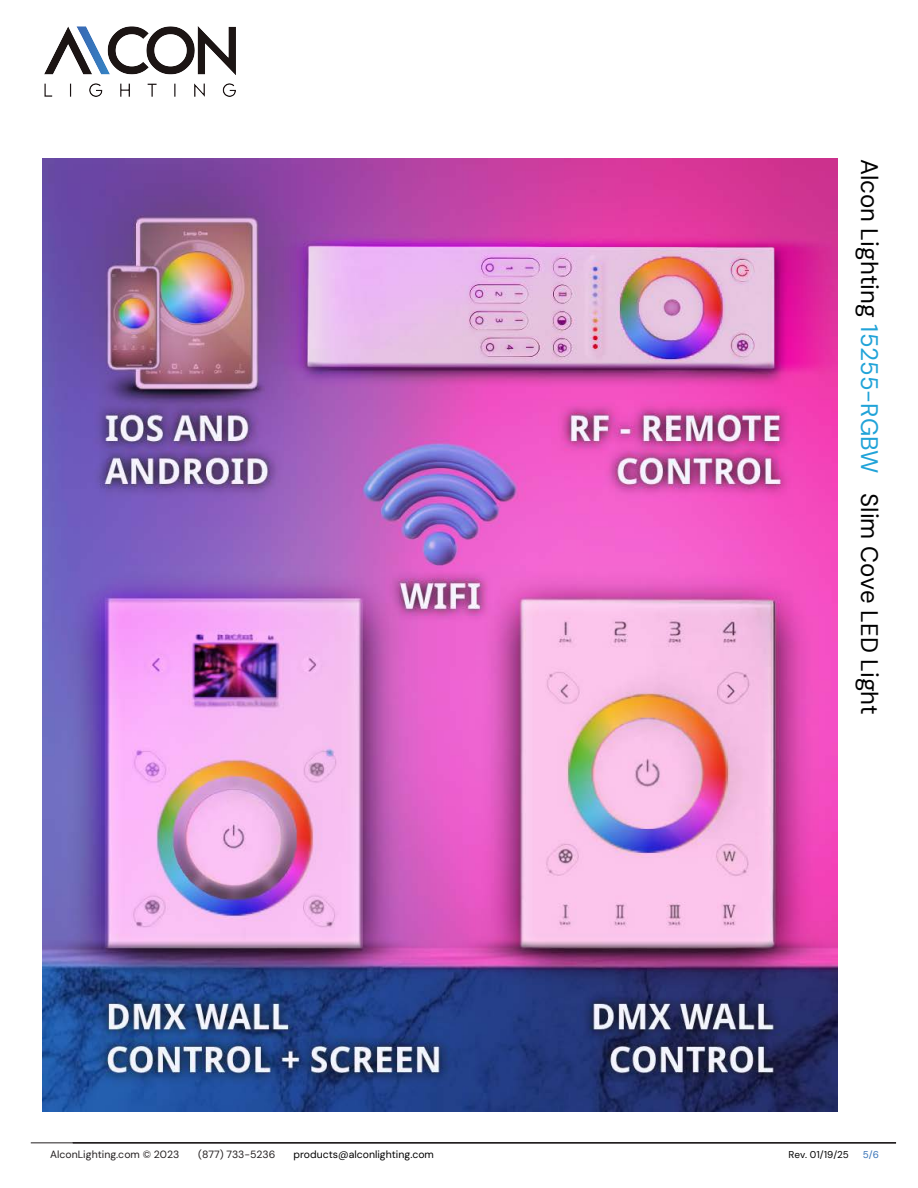
<style>
.page{position:relative;width:918px;height:1188px;background:#fff}
.page>*{position:absolute;margin:0;border:0;box-sizing:border-box;transform-origin:0 0}
.t1{font:24px "DM Sans 9 pt";color:#000}
.t2{font:10.5px "DM Sans 9 pt";color:#231f20}
.t3{font:10.5px "DM Sans 9 pt";color:#000}
.t4{font:9.9px "DM Sans 9 pt";color:#000}
.t5{font:9.9px "DM Sans 9 pt";color:#3470b6}
.s1{color:#21a3d8}
.s2{color:#fff}
</style>
<div class="page">
<img style="left:45px;top:26px;width:191px;height:71px">
<hr style="left:31px;top:1143px;width:865px;height:1px;background:#231f20">
<img style="left:43px;top:158px;width:795px;height:954px">
<p class="t1" style="left:884px;top:159px;width:558px;rotate:90deg">Alcon Lighting <span class="s1">15255-RGBW</span> Slim Cove LED Light</p>
<p class="t2" style="left:50px;top:1148px;width:131px">AlconLighting.com © 2023</p>
<p class="t2" style="left:198px;top:1148px;width:79px"><span class="s2">(</span> 877) 733-5236</p>
<p class="t3" style="left:294px;top:1148px;width:142px">products@alconlighting.com</p>
<p class="t4" style="left:788px;top:1148px;width:62px">Rev. 01/19/25</p>
<p class="t5" style="left:863px;top:1148px;width:18px">5/6</p>
</div>
